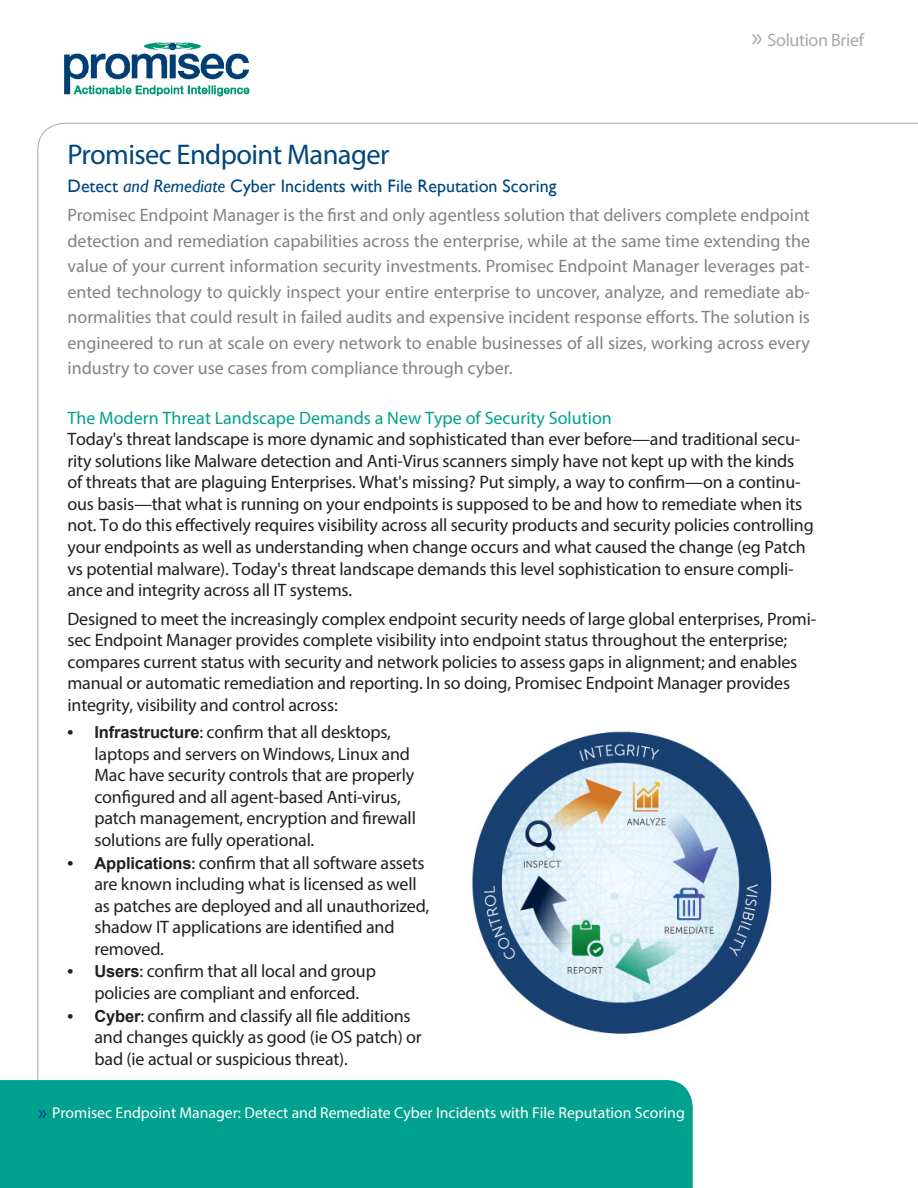
<style>
.page{position:relative;width:918px;height:1188px;background:#fff}
.page>*{position:absolute;margin:0;border:0;box-sizing:border-box;transform-origin:0 0}
.Headline_blue{font:28.5px "Myriad Pro";letter-spacing:-.02em;color:#00467e}
.Body_Copy{font:18px/21.6px "Myriad Pro";letter-spacing:-.01em;color:#231f20}
.Intro_Paragraph_gray{font:18px/25.5px "Myriad Pro";color:#808285;text-align:justify}
.Subhead_B_Green{font:18px "Myriad Pro";color:#00a18f}
.Subhead_Blue{font:18px "Gill Sans";color:#00467e}
.t1{font:18px "Myriad Pro";letter-spacing:-.02em;color:#a8a9ad}
.Subhead_Blue-2{font:15.75px "Myriad Pro";color:#fff}
.s1{font-style:italic}
.s2{font-size:27px}
.s3{font-family:"Arial";font-weight:700;font-size:16.5px}
.s4{font-family:"Gill Sans";font-size:18px;color:#00467e}
</style>
<div class="page">
<div style="left:0;top:1080px;width:693px;height:108px;background:#00a18f"></div>
<img style="left:64px;top:42px;width:186px;height:55px">
<img style="left:472px;top:731px;width:300px;height:303px">
<p class="Headline_blue" style="left:68px;top:137px;width:324px">Promisec Endpoint Manager</p>
<p class="Subhead_Blue" style="left:68px;top:176px;width:490px">Detect <span class="s1">and Remediate</span> Cyber Incidents with File Reputation Scoring</p>
<p class="t1" style="left:752px;top:29px;width:114px"><span class="s2">»</span> Solution Brief</p>
<p class="Intro_Paragraph_gray" style="left:68px;top:202px;width:744px">Promisec Endpoint Manager is the first and only agentless solution that delivers complete endpoint detection and remediation capabilities across the enterprise, while at the same time extending the value of your current information security investments. Promisec Endpoint Manager leverages pat&shy;ented technology to quickly inspect your entire enterprise to uncover, analyze, and remediate ab&shy;normalities that could result in failed audits and expensive incident response efforts. The solution is engineered to run at scale on every network to enable businesses of all sizes, working across every industry to cover use cases from compliance through cyber.</p>
<p class="Subhead_B_Green" style="left:68px;top:407px;width:546px">The Modern Threat Landscape Demands a New Type of Security Solution</p>
<p class="Body_Copy" style="left:68px;top:428px;width:748px">Today's threat landscape is more dynamic and sophisticated than ever before—and traditional secu&shy;rity solutions like Malware detection and Anti-Virus scanners simply have not kept up with the kinds of threats that are plaguing Enterprises. What's missing? Put simply, a way to confirm—on a continu&shy;ous basis—that what is running on your endpoints is supposed to be and how to remediate when its not. To do this effectively requires visibility across all security products and security policies controlling your endpoints as well as understanding when change occurs and what caused the change (eg Patch vs potential malware). Today's threat landscape demands this level sophistication to ensure compli&shy;ance and integrity across all IT systems.</p>
<p class="Body_Copy" style="left:68px;top:607px;width:750px">Designed to meet the increasingly complex endpoint security needs of large global enterprises, Promi&shy;sec Endpoint Manager provides complete visibility into endpoint status throughout the enterprise; compares current status with security and network policies to assess gaps in alignment; and enables manual or automatic remediation and reporting. In so doing, Promisec Endpoint Manager provides integrity, visibility and control across:</p>
<p class="Body_Copy" style="left:94px;top:721px;width:323px;text-indent:-27px"><span class="s3">• Infrastructure</span>: confirm that all desktops, laptops and servers on Windows, Linux and Mac have security controls that are properly configured and all agent-based Anti-virus, patch management, encryption and firewall solutions are fully operational.</p>
<p class="Body_Copy" style="left:94px;top:851px;width:336px;text-indent:-27px"><span class="s3">• Applications</span>: confirm that all software assets are known including what is licensed as well as patches are deployed and all unauthorized, shadow IT applications are identified and removed.</p>
<p class="Body_Copy" style="left:68px;top:960px;width:310px;text-align:center"><span class="s3">• Users</span>: confirm that all local and group policies are compliant and enforced.</p>
<p class="Body_Copy" style="left:94px;top:1004px;width:329px;text-indent:-27px"><span class="s3">• Cyber</span>: confirm and classify all file additions and changes quickly as good (ie OS patch) or bad (ie actual or suspicious threat).</p>
<p class="Subhead_Blue-2" style="left:38px;top:1103px;width:648px"><span class="s4">»</span> Promisec Endpoint Manager: Detect and Remediate Cyber Incidents with File Reputation Scoring</p>
</div>
